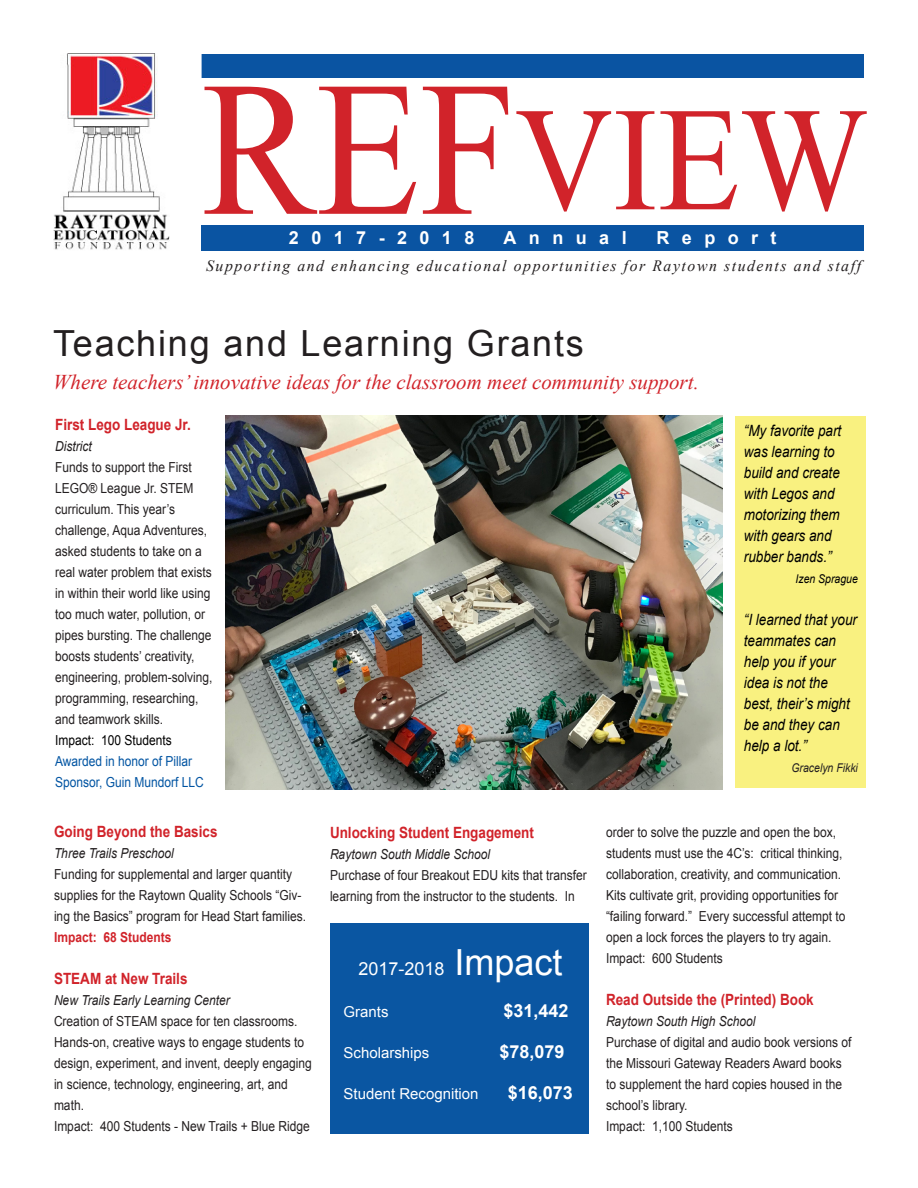
<style>
.page{position:relative;width:918px;height:1188px;background:#fff}
.page>*{position:absolute;margin:0;border:0;box-sizing:border-box;transform-origin:0 0}
.t1{font:192px "Times New Roman";color:#d1232a;scale:.89 1}
.t2{font:148.2px "Times New Roman";color:#d1232a;scale:.91 1}
.t3{font:36px "Arial";letter-spacing:.05em;color:#231f20}
.t4{font:italic 21px "Times New Roman";color:#d1232a}
.t5{font:700 18px "Arial";letter-spacing:.69em;color:#fff}
.t6{font:18px "Arial";color:#fff}
.t7{font:italic 15.75px "Times New Roman";letter-spacing:.1em;color:#231f20}
.t8{font:italic 15.6px/21px "Arial";color:#000;scale:.87 1}
.t9{font:700 15.6px "Arial";color:#d1232a;scale:.87 1}
.t10{font:15px "Arial";color:#fff}
.t11{font:13.8px/21px "Arial";color:#231f20;scale:.87 1}
.t12{font:italic 13.8px "Arial";color:#231f20;scale:.87 1}
.t13{font:13.8px/21px "Arial";color:#0054a2;scale:.87 1}
.t14{font:13.8px "Arial";color:#000;scale:.87 1}
.t15{font:700 13.8px "Arial";color:#d1232a;scale:.87 1}
.t16{font:italic 12.15px "Arial";color:#231f20;scale:.87 1}
.t17{font:italic 12.15px "Arial";color:#000;scale:.87 1}
.s1{font-size:36px}
</style>
<div class="page">
<div style="left:735px;top:416px;width:131px;height:372px;background:#f9f180"></div>
<div style="left:202px;top:54px;width:662px;height:24px;background:#0a54a2"></div>
<div style="left:202px;top:225px;width:662px;height:25px;background:#0a54a2"></div>
<img style="left:53px;top:53px;width:116px;height:197px">
<div style="left:330px;top:923px;width:258px;height:211px;background:#0a56a2"></div>
<img style="left:225px;top:416px;width:498px;height:373px">
<p class="t1" style="left:202px;top:20px;width:354px">REF</p>
<p class="t2" style="left:515px;top:60px;width:389px">VIEW</p>
<p class="t5" style="left:289px;top:226px;width:187px">2017-2018</p>
<p class="t5" style="left:504px;top:226px;width:125px">Annual</p>
<p class="t5" style="left:657px;top:226px;width:122px">Report</p>
<p class="t7" style="left:206px;top:255px;width:656px">Supporting and enhancing educational opportunities for Raytown students and staff</p>
<p class="t3" style="left:53px;top:319px;width:532px">Teaching and Learning Grants</p>
<p class="t4" style="left:53px;top:367px;width:647px">Where teachers’ innovative ideas for the classroom meet community support.</p>
<p class="t9" style="left:55px;top:414px;width:158px">First Lego League Jr.</p>
<p class="t12" style="left:55px;top:437px;width:44px">District</p>
<p class="t11" style="left:55px;top:457px;width:182px">Funds to support the First<br>LEGO® League Jr. STEM curriculum. This year’s challenge, Aqua Adventures, asked students to take on a real water problem that exists in within their world like using too much water, pollution, or pipes bursting. The challenge boosts students’ creativity, engineering, problem-solving, programming, researching, and teamwork skills.</p>
<p class="t14" style="left:55px;top:731px;width:136px">Impact: 100 Students</p>
<p class="t13" style="left:55px;top:751px;width:172px">Awarded in honor of Pillar<br>Sponsor, Guin Mundorf LLC</p>
<p class="t8" style="left:744px;top:421px;width:114px">“My favorite part was learning to build and create with Legos and motorizing them with gears and rubber bands.”</p>
<p class="t17" style="left:796px;top:571px;width:73px">Izen Sprague</p>
<p class="t8" style="left:744px;top:610px;width:132px">“I learned that your teammates can help you if your idea is not the best, their’s might be and they can help a lot.”</p>
<p class="t16" style="left:791px;top:760px;width:78px">Gracelyn Fikki</p>
<p class="t9" style="left:54px;top:821px;width:189px">Going Beyond the Basics</p>
<p class="t12" style="left:54px;top:844px;width:139px">Three Trails Preschool</p>
<p class="t11" style="left:54px;top:864px;width:291px">Funding for supplemental and larger quantity supplies for the Raytown Quality Schools “Giv&shy;ing the Basics” program for Head Start families.</p>
<p class="t15" style="left:54px;top:928px;width:136px">Impact: 68 Students</p>
<p class="t9" style="left:54px;top:968px;width:155px">STEAM at New Trails</p>
<p class="t12" style="left:54px;top:991px;width:204px">New Trails Early Learning Center</p>
<p class="t11" style="left:54px;top:1011px;width:298px">Creation of STEAM space for ten classrooms.<br>Hands-on, creative ways to engage students to design, experiment, and invent, deeply engaging in science, technology, engineering, art, and math.</p>
<p class="t11" style="left:54px;top:1116px;width:295px">Impact: 400 Students - New Trails + Blue Ridge</p>
<p class="t9" style="left:330px;top:822px;width:236px">Unlocking Student Engagement</p>
<p class="t12" style="left:330px;top:845px;width:185px">Raytown South Middle School</p>
<p class="t11" style="left:330px;top:865px;width:297px">Purchase of four Breakout EDU kits that transfer learning from the instructor to the students. In</p>
<p class="t6" style="left:358px;top:957px;width:206px">2017-2018 <span class="s1">Impact</span></p>
<p class="t10" style="left:344px;top:1001px;width:47px">Grants</p>
<p class="t5" style="left:504px;top:998px;width:67px">$31,442</p>
<p class="t10" style="left:344px;top:1043px;width:87px">Scholarships</p>
<p class="t5" style="left:499px;top:1040px;width:67px">$78,079</p>
<p class="t10" style="left:344px;top:1084px;width:137px">Student Recognition</p>
<p class="t5" style="left:508px;top:1081px;width:67px">$16,073</p>
<p class="t11" style="left:606px;top:822px;width:277px">order to solve the puzzle and open the box, students must use the 4C’s: critical thinking, collaboration, creativity, and communication.<br>Kits cultivate grit, providing opportunities for “failing forward.” Every successful attempt to open a lock forces the players to try again.</p>
<p class="t11" style="left:606px;top:948px;width:136px">Impact: 600 Students</p>
<p class="t9" style="left:606px;top:989px;width:240px">Read Outside the (Printed) Book</p>
<p class="t12" style="left:606px;top:1012px;width:173px">Raytown South High School</p>
<p class="t11" style="left:606px;top:1032px;width:284px">Purchase of digital and audio book versions of the Missouri Gateway Readers Award books to supplement the hard copies housed in the school’s library.</p>
<p class="t11" style="left:606px;top:1116px;width:147px">Impact: 1,100 Students</p>
</div>
